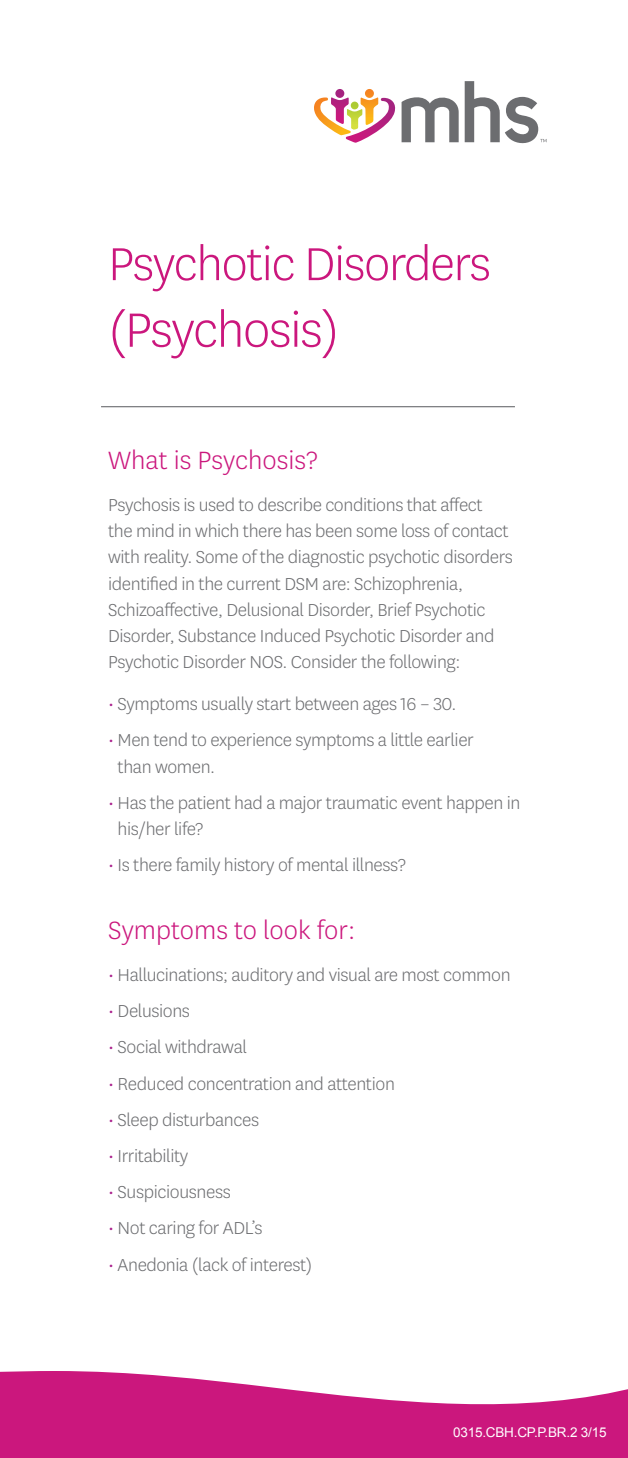
<style>
.page{position:relative;width:628px;height:1458px;background:#fff}
.page>*{position:absolute;margin:0;border:0;box-sizing:border-box;transform-origin:0 0}
.t1{font:300 56.25px "Centene Sans";letter-spacing:-.025em;color:#cb177d}
.t2{font:300 54px "Centene Sans";letter-spacing:-.025em;color:#cb177d}
.subhead{font:300 29.25px "Centene Sans";color:#cb177d}
.body_text{font:300 20.25px/26.1px "Centene Sans";letter-spacing:-.02em;color:#6c6d70}
.body_text-2{font:13.5px "Arial";letter-spacing:-.015em;color:#fff}
.s1{color:#aa208d}
</style>
<div class="page">
<svg style="left:0;top:1371px;width:628px;height:87px;fill:#cb177d"></svg>
<hr style="left:101px;top:406px;width:414px;height:1px;background:#6c6d70">
<svg style="left:314px;top:89px;width:144px;height:54px"></svg>
<svg style="left:465px;top:81px;width:81px;height:62px"></svg>
<p class="t2" style="left:108px;top:230px;width:384px">Psychotic Disorders</p>
<p class="t1" style="left:108px;top:295px;width:233px">(Psychosis)</p>
<p class="subhead" style="left:108px;top:442px;width:211px">What is Psychosis?</p>
<p class="body_text" style="left:108px;top:491px;width:406px">Psychosis is used to describe conditions that affect<br>the mind in which there has been some loss of contact with reality. Some of the diagnostic psychotic disorders identified in the current DSM are: Schizophrenia, Schizoaffective, Delusional Disorder, Brief Psychotic Disorder, Substance Induced Psychotic Disorder and Psychotic Disorder NOS. Consider the following:</p>
<p class="body_text" style="left:108px;top:690px;width:350px"><span class="s1">•</span> Symptoms usually start between ages 16 – 30.</p>
<p class="body_text" style="left:118px;top:727px;width:358px;text-indent:-9px"><span class="s1">•</span> Men tend to experience symptoms a little earlier than women.</p>
<p class="body_text" style="left:118px;top:789px;width:404px;text-indent:-9px"><span class="s1">•</span> Has the patient had a major traumatic event happen in his/her life?</p>
<p class="body_text" style="left:108px;top:851px;width:299px"><span class="s1">•</span> Is there family history of mental illness?</p>
<p class="subhead" style="left:108px;top:911px;width:249px">Symptoms to look for:</p>
<p class="body_text" style="left:108px;top:961px;width:404px"><span class="s1">•</span> Hallucinations; auditory and visual are most common</p>
<p class="body_text" style="left:108px;top:997px;width:83px"><span class="s1">•</span> Delusions</p>
<p class="body_text" style="left:108px;top:1033px;width:140px"><span class="s1">•</span> Social withdrawal</p>
<p class="body_text" style="left:108px;top:1070px;width:288px"><span class="s1">•</span> Reduced concentration and attention</p>
<p class="body_text" style="left:108px;top:1106px;width:152px"><span class="s1">•</span> Sleep disturbances</p>
<p class="body_text" style="left:108px;top:1142px;width:82px"><span class="s1">•</span> Irritability</p>
<p class="body_text" style="left:108px;top:1178px;width:124px"><span class="s1">•</span> Suspiciousness</p>
<p class="body_text" style="left:108px;top:1215px;width:156px"><span class="s1">•</span> Not caring for ADL’s</p>
<p class="body_text" style="left:108px;top:1251px;width:206px"><span class="s1">•</span> Anedonia (lack of interest)</p>
<p class="body_text-2" style="left:453px;top:1423px;width:155px">0315.CBH.CP.P.BR.2 3/15</p>
</div>
